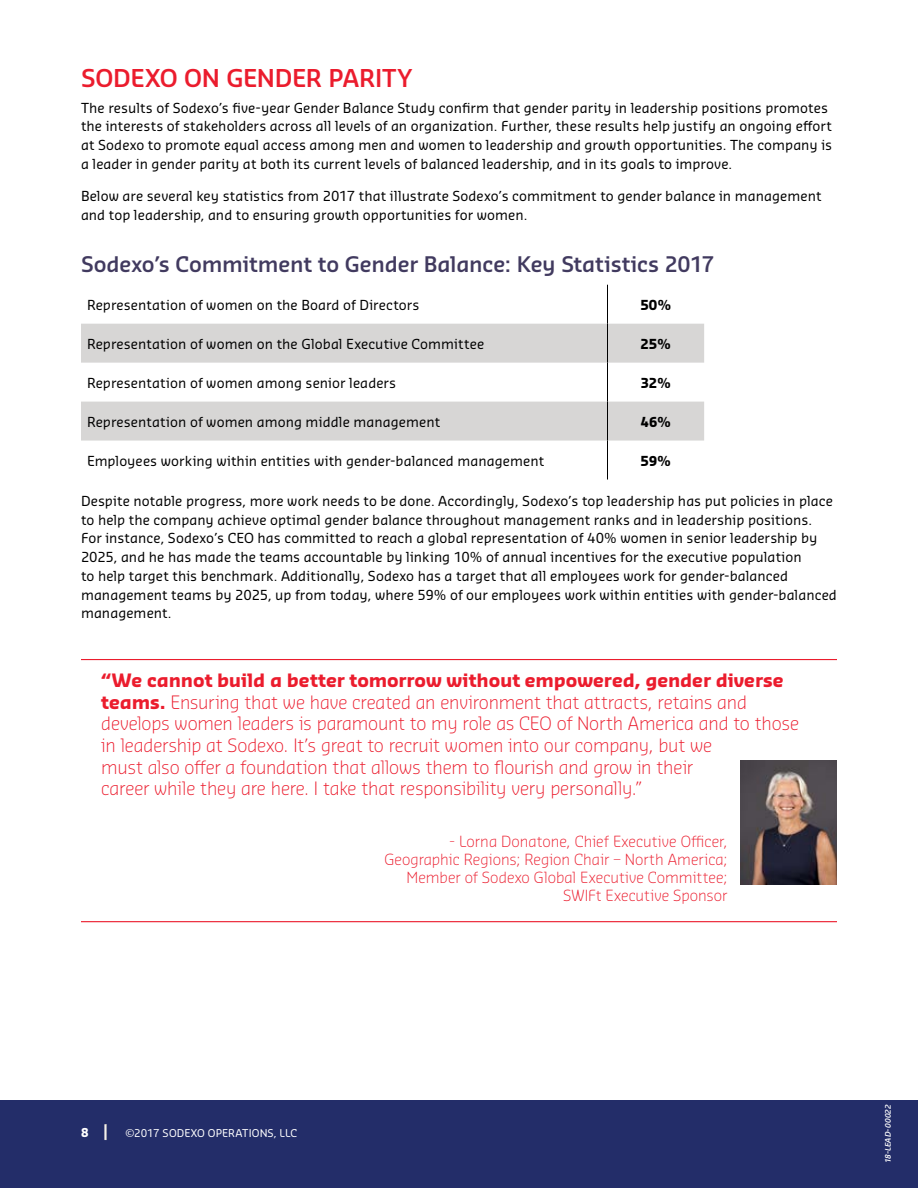
<style>
.page{position:relative;width:918px;height:1188px;background:#fff}
.page>*{position:absolute;margin:0;border:0;box-sizing:border-box;transform-origin:0 0}
.t1{font:600 24px "Sansa Pro";letter-spacing:-.01em;color:#eb1c2d}
.t2{font:600 21px "Sansa Pro";letter-spacing:-.005em;color:#413a5f}
.t3{font:300 18px/21.6px "Sansa Pro";letter-spacing:-.01em;color:#eb1c2d}
.t4{font:300 15px/18px "Sansa Pro";color:#eb1c2d;text-align:right}
.t5{font:13.5px/18.8px "Sansa Pro";letter-spacing:.005em;color:#000}
.t6{font:700 13.5px "Sansa Pro";letter-spacing:-.005em;color:#000}
.t7{font:700 12px "Sansa Pro";color:#fff}
.t8{font:10.5px "Sansa Pro";letter-spacing:.01em;color:#fff}
.t9{font:italic 600 7.5px "Sansa Pro";letter-spacing:-.005em;color:#fff}
.s1{font-weight:700}
.s2{font-weight:400;font-size:15px}
</style>
<div class="page">
<hr style="left:81px;top:659px;width:756px;height:1px;background:#eb1c2d">
<hr style="left:81px;top:921px;width:756px;height:1px;background:#eb1c2d">
<svg style="left:81px;top:323px;width:623px;height:1px"></svg>
<svg style="left:81px;top:324px;width:623px;height:117px;fill:#d7d6d5"></svg>
<hr style="left:607px;top:285px;width:1px;height:39px;background:#000">
<hr style="left:607px;top:324px;width:1px;height:39px;background:#000">
<hr style="left:607px;top:363px;width:1px;height:39px;background:#000">
<hr style="left:607px;top:402px;width:1px;height:39px;background:#000">
<hr style="left:607px;top:441px;width:1px;height:39px;background:#000">
<img style="left:741px;top:760px;width:96px;height:124px">
<div style="left:0;top:1100px;width:918px;height:88px;background:#232d69"></div>
<div style="left:104px;top:1124px;width:3px;height:16px;border:1px solid #c6beb6"></div>
<h1 class="t1" style="left:81px;top:62px;width:333px">SODEXO ON GENDER PARITY</h1>
<p class="t5" style="left:81px;top:98px;width:753px">The results of Sodexo’s five-year Gender Balance Study confirm that gender parity in leadership positions promotes the interests of stakeholders across all levels of an organization. Further, these results help justify an ongoing effort at Sodexo to promote equal access among men and women to leadership and growth opportunities. The company is a leader in gender parity at both its current levels of balanced leadership, and in its goals to improve.</p>
<p class="t5" style="left:81px;top:186px;width:742px">Below are several key statistics from 2017 that illustrate Sodexo’s commitment to gender balance in management and top leadership, and to ensuring growth opportunities for women.</p>
<h2 class="t2" style="left:81px;top:250px;width:635px">Sodexo’s Commitment to Gender Balance: Key Statistics 2017</h2>
<p class="t5" style="left:87px;top:295px;width:334px">Representation of women on the Board of Directors</p>
<p class="t6" style="left:640px;top:296px;width:32px">50%</p>
<p class="t5" style="left:87px;top:334px;width:399px">Representation of women on the Global Executive Committee</p>
<p class="t6" style="left:641px;top:335px;width:32px">25%</p>
<p class="t5" style="left:87px;top:373px;width:311px">Representation of women among senior leaders</p>
<p class="t6" style="left:641px;top:374px;width:32px">32%</p>
<p class="t5" style="left:87px;top:412px;width:355px">Representation of women among middle management</p>
<p class="t6" style="left:641px;top:413px;width:32px">46%</p>
<p class="t5" style="left:87px;top:451px;width:459px">Employees working within entities with gender-balanced management</p>
<p class="t6" style="left:641px;top:452px;width:32px">59%</p>
<p class="t5" style="left:81px;top:491px;width:757px">Despite notable progress, more work needs to be done. Accordingly, Sodexo’s top leadership has put policies in place to help the company achieve optimal gender balance throughout management ranks and in leadership positions.<br>For instance, Sodexo’s CEO has committed to reach a global representation of 40% women in senior leadership by 2025, and he has made the teams accountable by linking 10% of annual incentives for the executive population<br>to help target this benchmark. Additionally, Sodexo has a target that all employees work for gender-balanced management teams by 2025, up from today, where 59% of our employees work within entities with gender-balanced management.</p>
<p class="t3" style="left:101px;top:669px;width:699px"><span class="s1">“We cannot build a better tomorrow without empowered, gender diverse teams.</span> Ensuring that we have created an environment that attracts, retains and develops women leaders is paramount to my role as CEO of North America and to those in leadership at Sodexo. It’s great to recruit women into our company, but we<br>must also offer a foundation that allows them to flourish and grow in their<br>career while they are here. I take that responsibility very personally.”</p>
<p class="t4" style="left:384px;top:832px;width:344px">- Lorna Donatone, Chief Executive Officer, Geographic Regions; Region Chair – North America; Member of Sodexo Global Executive Committee; SWIFt Executive Sponsor</p>
<p class="t7" style="left:81px;top:1124px;width:28px">8 <span class="s2">|</span></p>
<p class="t8" style="left:125px;top:1126px;width:173px">©2017 SODEXO OPERATIONS, LLC</p>
<p class="t9" style="left:883px;top:1163px;width:60px;rotate:-90deg">18-LEAD-00022</p>
</div>
